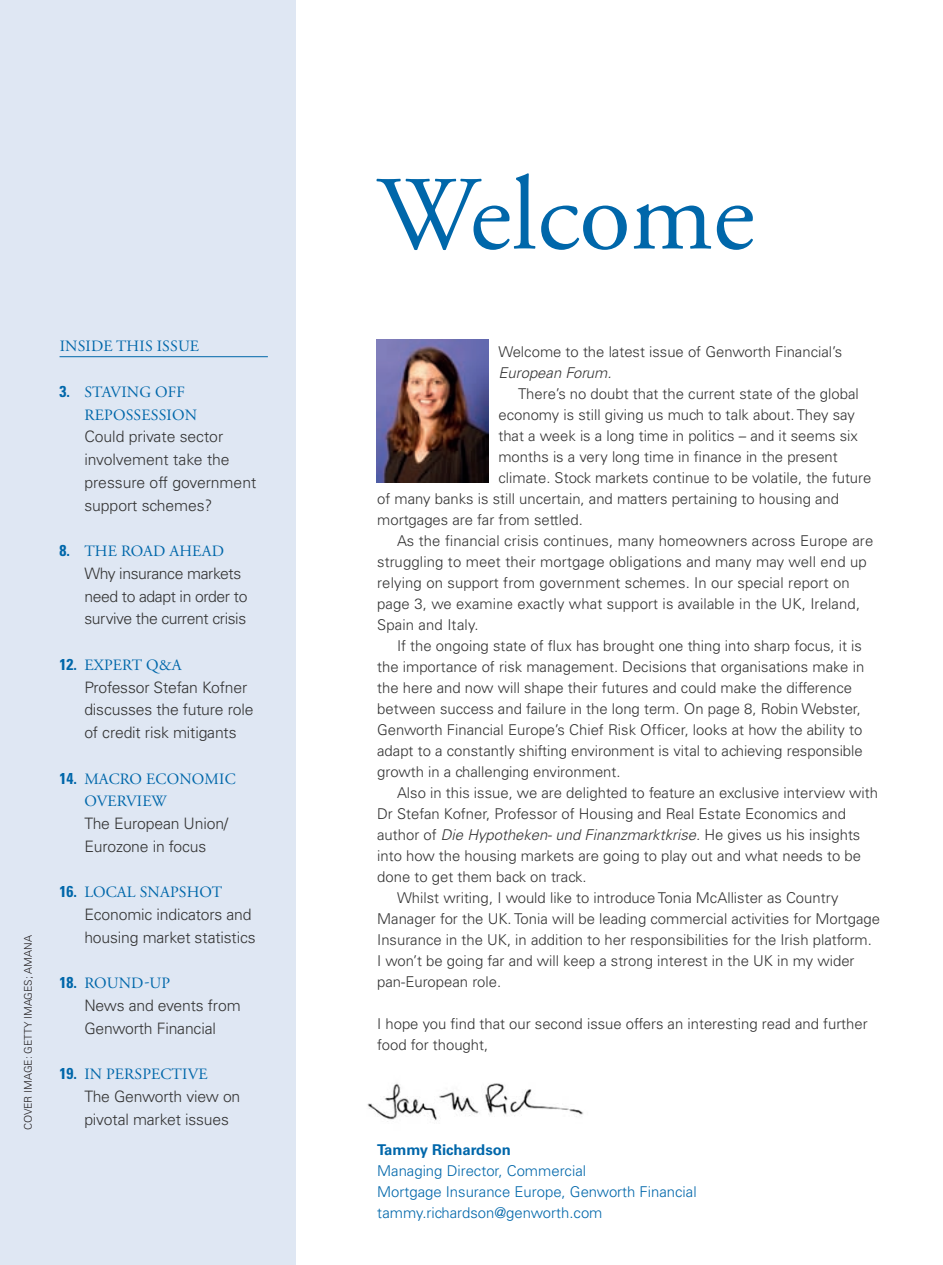
<style>
.page{position:relative;width:943px;height:1265px;background:#fff}
.page>*{position:absolute;margin:0;border:0;box-sizing:border-box;transform-origin:0 0}
.t1{font:105px "Adobe Garamond Pro";color:#0067aa}
.t2{font:300 15.75px/22.8px "Univers";letter-spacing:-.01em;color:#333}
.t3{font:15.75px/22.8px "Adobe Garamond Pro";letter-spacing:.01em;color:#0067aa}
.t4{font:300 14.88px/21px "Univers";color:#333}
.t5{font:300 14.88px/21px "Univers";color:#0067aa}
.t6{font:italic 300 14.88px "Univers";color:#333}
.t7{font:700 14.88px "Univers";color:#0067aa}
.t8{font:300 10.5px "Univers";color:#231f20}
.s1{font-family:"Univers";font-weight:700;font-stretch:condensed}
.s2{font-style:normal}
</style>
<div class="page">
<img style="left:367px;top:1083px;width:216px;height:39px">
<div style="left:0;top:0;width:296px;height:1265px;background:#dfe7f3"></div>
<hr style="left:60px;top:356px;width:208px;height:1px;background:#0067aa">
<img style="left:377px;top:340px;width:111px;height:142px">
<p class="t8" style="left:24px;top:1130px;width:196px;rotate:-90deg">COVER IMAGE: GETTY IMAGES; AMANA</p>
<p class="t3" style="left:60px;top:337px;width:141px">INSIDE THIS ISSUE</p>
<p class="t3" style="left:84px;top:382px;width:114px;text-indent:-25px"><span class="s1">3.</span> STAVING OFF<br>REPOSSESSION</p>
<p class="t2" style="left:84px;top:427px;width:173px">Could private sector involvement take the pressure off government support schemes?</p>
<p class="t3" style="left:60px;top:541px;width:166px"><span class="s1">8.</span> THE ROAD AHEAD</p>
<p class="t2" style="left:84px;top:563px;width:164px">Why insurance markets need to adapt in order to survive the current crisis</p>
<p class="t3" style="left:60px;top:655px;width:123px"><span class="s1">12.</span> EXPERT Q&amp;A</p>
<p class="t2" style="left:84px;top:677px;width:171px">Professor Stefan Kofner discusses the future role of credit risk mitigants</p>
<p class="t3" style="left:84px;top:769px;width:153px;text-indent:-25px"><span class="s1">14.</span> MACRO ECONOMIC<br>OVERVIEW</p>
<p class="t2" style="left:84px;top:813px;width:145px">The European Union/<br>Eurozone in focus</p>
<p class="t3" style="left:60px;top:883px;width:164px"><span class="s1">16.</span> LOCAL SNAPSHOT</p>
<p class="t2" style="left:84px;top:904px;width:173px">Economic indicators and housing market statistics</p>
<p class="t3" style="left:60px;top:974px;width:112px"><span class="s1">18.</span> ROUND-UP</p>
<p class="t2" style="left:84px;top:995px;width:158px">News and events from<br>Genworth Financial</p>
<p class="t3" style="left:60px;top:1065px;width:150px"><span class="s1">19.</span> IN PERSPECTIVE</p>
<p class="t2" style="left:84px;top:1086px;width:157px">The Genworth view on pivotal market issues</p>
<h1 class="t1" style="left:377px;top:177px;width:379px">Welcome</h1>
<p class="t4" style="left:498px;top:343px;width:345px">Welcome to the latest issue of Genworth Financial’s</p>
<p class="t6" style="left:498px;top:364px;width:115px">European Forum.</p>
<p class="t4" style="left:518px;top:385px;width:342px">There’s no doubt that the current state of the global</p>
<p class="t4" style="left:498px;top:406px;width:358px">economy is still giving us much to talk about. They say</p>
<p class="t4" style="left:498px;top:427px;width:361px">that a week is a long time in politics – and it seems six</p>
<p class="t4" style="left:498px;top:448px;width:341px">months is a very long time in finance in the present</p>
<p class="t4" style="left:498px;top:469px;width:374px">climate. Stock markets continue to be volatile, the future</p>
<p class="t4" style="left:377px;top:490px;width:463px">of many banks is still uncertain, and matters pertaining to housing and</p>
<p class="t4" style="left:377px;top:511px;width:207px">mortgages are far from settled.</p>
<p class="t4" style="left:397px;top:532px;width:478px">As the financial crisis continues, many homeowners across Europe are</p>
<p class="t4" style="left:377px;top:553px;width:491px">struggling to meet their mortgage obligations and many may well end up</p>
<p class="t4" style="left:377px;top:574px;width:474px">relying on support from government schemes. In our special report on</p>
<p class="t4" style="left:377px;top:595px;width:484px">page 3, we examine exactly what support is available in the UK, Ireland,</p>
<p class="t4" style="left:377px;top:616px;width:103px">Spain and Italy.</p>
<p class="t4" style="left:397px;top:637px;width:466px">If the ongoing state of flux has brought one thing into sharp focus, it is</p>
<p class="t4" style="left:377px;top:658px;width:488px">the importance of risk management. Decisions that organisations make in</p>
<p class="t4" style="left:377px;top:679px;width:476px">the here and now will shape their futures and could make the difference</p>
<p class="t4" style="left:377px;top:700px;width:485px">between success and failure in the long term. On page 8, Robin Webster,</p>
<p class="t4" style="left:377px;top:721px;width:487px">Genworth Financial Europe’s Chief Risk Officer, looks at how the ability to</p>
<p class="t4" style="left:377px;top:742px;width:487px">adapt to a constantly shifting environment is vital to achieving responsible</p>
<p class="t4" style="left:377px;top:763px;width:245px">growth in a challenging environment.</p>
<p class="t4" style="left:397px;top:784px;width:482px">Also in this issue, we are delighted to feature an exclusive interview with</p>
<p class="t4" style="left:377px;top:805px;width:470px">Dr Stefan Kofner, Professor of Housing and Real Estate Economics and</p>
<p class="t6" style="left:377px;top:826px;width:484px"><span class="s2">author of</span> Die Hypotheken- und Finanzmarktkrise. <span class="s2">He gives us his insights</span></p>
<p class="t4" style="left:377px;top:847px;width:485px">into how the housing markets are going to play out and what needs to be</p>
<p class="t4" style="left:377px;top:868px;width:211px">done to get them back on track.</p>
<p class="t4" style="left:397px;top:889px;width:443px">Whilst writing, I would like to introduce Tonia McAllister as Country</p>
<p class="t4" style="left:377px;top:910px;width:504px">Manager for the UK. Tonia will be leading commercial activities for Mortgage</p>
<p class="t4" style="left:377px;top:931px;width:496px">Insurance in the UK, in addition to her responsibilities for the Irish platform.</p>
<p class="t4" style="left:377px;top:952px;width:479px">I won’t be going far and will keep a strong interest in the UK in my wider</p>
<p class="t4" style="left:377px;top:973px;width:126px">pan-European role.</p>
<p class="t4" style="left:377px;top:1015px;width:492px">I hope you find that our second issue offers an interesting read and further food for thought,</p>
<p class="t7" style="left:377px;top:1144px;width:135px">Tammy Richardson</p>
<p class="t5" style="left:377px;top:1162px;width:321px">Managing Director, Commercial<br>Mortgage Insurance Europe, Genworth Financial tammy.richardson@genworth.com</p>
</div>
